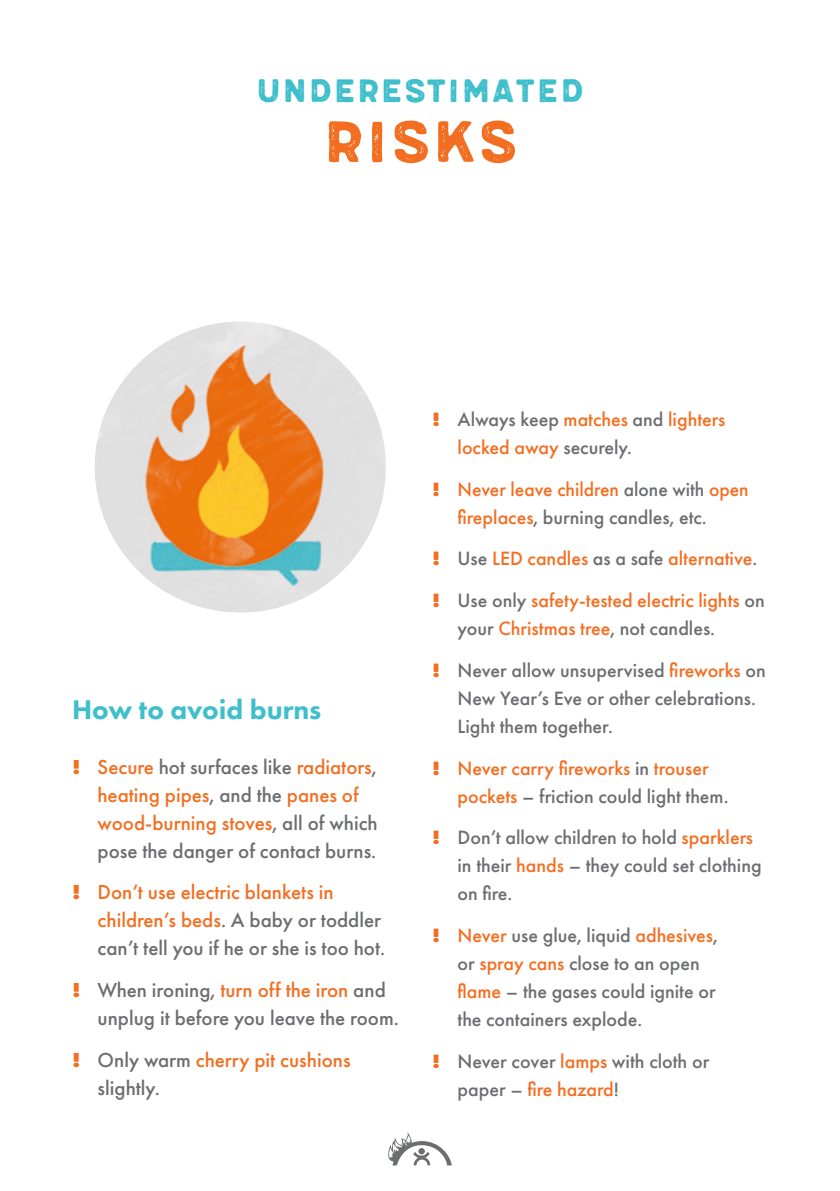
<style>
.page{position:relative;width:840px;height:1191px;background:#fff}
.page>*{position:absolute;margin:0;border:0;box-sizing:border-box;transform-origin:0 0}
.t1{font:72px "Meltow San 300 Rust";color:#f36e21}
.t2{font:40px "Meltow San 300 Rust";color:#3ebfcb}
.t3{font:800 28px "Futura PT";color:#3ebfcb}
.t4{font:500 21px/28px "Futura PT";color:#6c6d70}
.t5{font:500 20px/28px "Futura PT";color:#6c6d70}
.t6{font:500 20px/28px "Futura PT";color:#f36e21}
.s1{font-weight:800;color:#f36e21}
.s2{color:#f36e21}
.s3{font-weight:800}
.s4{color:#6c6d70}
</style>
<div class="page">
<img style="left:95px;top:321px;width:291px;height:291px;border-radius:145px">
<svg style="left:388px;top:1132px;width:63px;height:33px"></svg>
<h2 class="t2" style="left:256px;top:66px;width:329px">UNDERESTIMATED</h2>
<h1 class="t1" style="left:321px;top:97px;width:198px">Risks</h1>
<h3 class="t3" style="left:72px;top:692px;width:251px">How to avoid burns</h3>
<p class="t4" style="left:98px;top:752px;width:281px;text-indent:-26px"><span class="s1">!</span> <span class="s2">Secure</span> hot surfaces like <span class="s2">radiators</span>, <span class="s2">heating pipes</span>, and the <span class="s2">panes of wood-burning stoves</span>, all of which pose the danger of contact burns.</p>
<p class="t4" style="left:98px;top:878px;width:289px;text-indent:-26px"><span class="s1">!</span> <span class="s2">Don’t use electric blankets in children’s beds</span>. A baby or toddler can’t tell you if he or she is too hot.</p>
<p class="t4" style="left:98px;top:976px;width:302px;text-indent:-26px"><span class="s1">!</span> When ironing, <span class="s2">turn off the iron</span> and unplug it before you leave the room.</p>
<p class="t4" style="left:98px;top:1045px;width:254px;text-indent:-26px"><span class="s1">!</span> Only warm <span class="s2">cherry pit cushions </span>slightly.</p>
<p class="t6" style="left:457px;top:405px;width:269px;text-indent:-26px"><span class="s3">!</span> <span class="s4">Always keep</span> matches <span class="s4">and</span> lighters locked away <span class="s4">securely.</span></p>
<p class="t6" style="left:457px;top:475px;width:292px;text-indent:-26px"><span class="s3">!</span> Never leave children <span class="s4">alone with</span> open fireplaces<span class="s4">, burning candles, etc.</span></p>
<p class="t6" style="left:432px;top:538px;width:334px;line-height:41.6px"><span class="s3">!</span> <span class="s4">Use</span> LED candles <span class="s4">as a safe</span> alternative<span class="s4">. </span><span class="s3">!</span> <span class="s4">Use only</span> safety-tested electric lights <span class="s4">on</span></p>
<p class="t5" style="left:432px;top:607px;width:335px;line-height:41.6px;text-indent:26px">your <span class="s2">Christmas tree</span>, not candles.<br><span class="s1">!</span> Never allow unsupervised <span class="s2">fireworks</span> on</p>
<p class="t5" style="left:457px;top:684px;width:300px">New Year’s Eve or other celebrations.<br>Light them together.</p>
<p class="t6" style="left:457px;top:754px;width:272px;text-indent:-26px"><span class="s3">!</span> Never carry fireworks <span class="s4">in</span> trouser pockets <span class="s4">– friction could light them.</span></p>
<p class="t5" style="left:457px;top:823px;width:305px;text-indent:-26px"><span class="s1">!</span> Don’t allow children to hold <span class="s2">sparklers </span>in their <span class="s2">hands</span> – they could set clothing on fire.</p>
<p class="t5" style="left:457px;top:921px;width:262px;text-indent:-26px"><span class="s1">!</span> <span class="s2">Never</span> use glue, liquid <span class="s2">adhesives</span>, or <span class="s2">spray cans</span> close to an open <span class="s2">flame</span> – the gases could ignite or the containers explode.</p>
<p class="t5" style="left:457px;top:1047px;width:253px;text-indent:-26px"><span class="s1">!</span> Never cover <span class="s2">lamps</span> with cloth or paper – <span class="s2">fire hazard</span>!</p>
</div>
